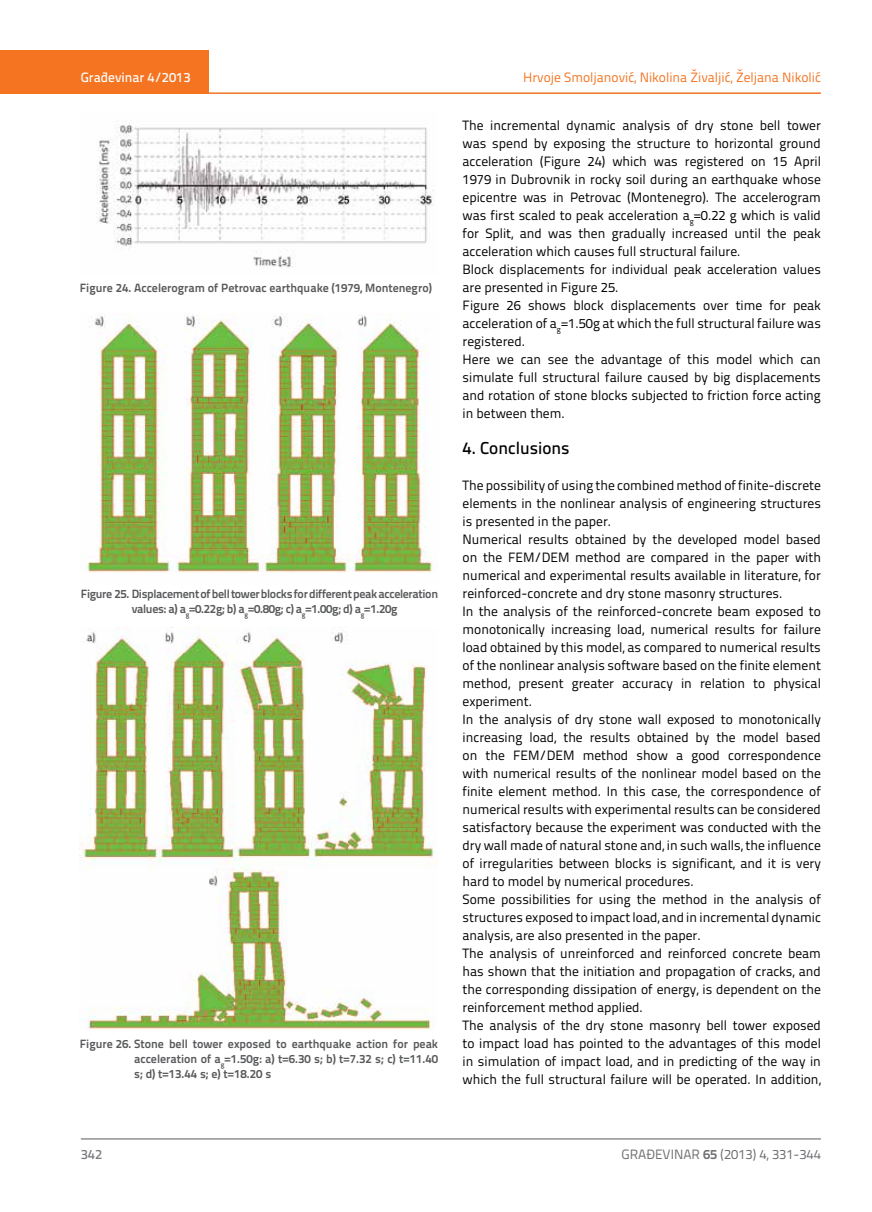
<style>
.page{position:relative;width:872px;height:1212px;background:#fff}
.page>*{position:absolute;margin:0;border:0;box-sizing:border-box;transform-origin:0 0}
.t1{font:500 17.25px "Titillium Text 22 L";color:#000}
.t2{font:13.5px/18px "Titillium Text 22 L";color:#000}
.t3{font:13.5px "Titillium Text 22 L";color:#f47421}
.t4{font:13.5px "Titillium Text 22 L";color:#6d6e71}
.t5{font:500 13.5px "Titillium Text 22 L";color:#fff}
.t6{font:500 13.5px "Titillium Text 22 L";color:#797a7d}
.t7{font:700 12px/15px "Titillium Text 22 L";color:#58595b;text-align:justify}
.t8{font:700 12px/15px "Titillium Text 22 L";letter-spacing:-.025em;color:#58595b}
.s1{font-weight:700}
</style>
<div class="page">
<div style="left:0;top:50px;width:208px;height:44px;background:#f47421"></div>
<hr style="left:0;top:92px;width:821px;height:2px;background:#f47421">
<hr style="left:81px;top:1139px;width:740px;height:1px;background:#58595b">
<img style="left:96px;top:124px;width:339px;height:144px">
<img style="left:86px;top:313px;width:347px;height:260px">
<img style="left:80px;top:627px;width:357px;height:403px">
<p class="t5" style="left:81px;top:67px;width:111px">Građevinar 4/2013</p>
<p class="t7" style="left:80px;top:279px;width:353px">Figure 24. Accelerogram of Petrovac earthquake (1979, Montenegro)</p>
<p class="t8" style="left:132px;top:585px;width:308px;text-indent:-51px">Figure 25. Displacement of bell tower blocks for different peak acceleration values: a) a<sub>g</sub>=0.22g; b) a<sub>g</sub>=0.80g; c) a<sub>g</sub>=1.00g; d) a<sub>g</sub>=1.20g</p>
<p class="t7" style="left:134px;top:1036px;width:305px;text-indent:-54px">Figure 26. Stone bell tower exposed to earthquake action for peak acceleration of a<sub>g</sub>=1.50g: a) t=6.30 s; b) t=7.32 s; c) t=11.40 s; d) t=13.44 s; e) t=18.20 s</p>
<p class="t3" style="left:523px;top:68px;width:299px">Hrvoje Smoljanović, Nikolina Živaljić, Željana Nikolić</p>
<p class="t2" style="left:462px;top:115px;width:360px">The incremental dynamic analysis of dry stone bell tower was spend by exposing the structure to horizontal ground acceleration (Figure 24) which was registered on 15 April 1979 in Dubrovnik in rocky soil during an earthquake whose epicentre was in Petrovac (Montenegro). The accelerogram was first scaled to peak acceleration a<sub>g</sub>=0.22 g which is valid for Split, and was then gradually increased until the peak acceleration which causes full structural failure.<br>Block displacements for individual peak acceleration values are presented in Figure 25.<br>Figure 26 shows block displacements over time for peak acceleration of a<sub>g</sub>=1.50g at which the full structural failure was registered.<br>Here we can see the advantage of this model which can simulate full structural failure caused by big displacements and rotation of stone blocks subjected to friction force acting in between them.</p>
<p class="t1" style="left:462px;top:435px;width:109px">4. Conclusions</p>
<p class="t2" style="left:462px;top:475px;width:360px">The possibility of using the combined method of finite-discrete elements in the nonlinear analysis of engineering structures is presented in the paper.<br>Numerical results obtained by the developed model based on the FEM/DEM method are compared in the paper with numerical and experimental results available in literature, for reinforced-concrete and dry stone masonry structures.<br>In the analysis of the reinforced-concrete beam exposed to monotonically increasing load, numerical results for failure load obtained by this model, as compared to numerical results of the nonlinear analysis software based on the finite element method, present greater accuracy in relation to physical experiment.<br>In the analysis of dry stone wall exposed to monotonically increasing load, the results obtained by the model based on the FEM/DEM method show a good correspondence with numerical results of the nonlinear model based on the finite element method. In this case, the correspondence of numerical results with experimental results can be considered satisfactory because the experiment was conducted with the dry wall made of natural stone and, in such walls, the influence of irregularities between blocks is significant, and it is very hard to model by numerical procedures.<br>Some possibilities for using the method in the analysis of structures exposed to impact load, and in incremental dynamic analysis, are also presented in the paper.<br>The analysis of unreinforced and reinforced concrete beam has shown that the initiation and propagation of cracks, and the corresponding dissipation of energy, is dependent on the reinforcement method applied.<br>The analysis of the dry stone masonry bell tower exposed to impact load has pointed to the advantages of this model in simulation of impact load, and in predicting of the way in which the full structural failure will be operated. In addition,</p>
<p class="t6" style="left:81px;top:1144px;width:23px">342</p>
<p class="t4" style="left:621px;top:1144px;width:201px">GRAĐEVINAR <span class="s1">65</span> (2013) 4, 331-344</p>
</div>
